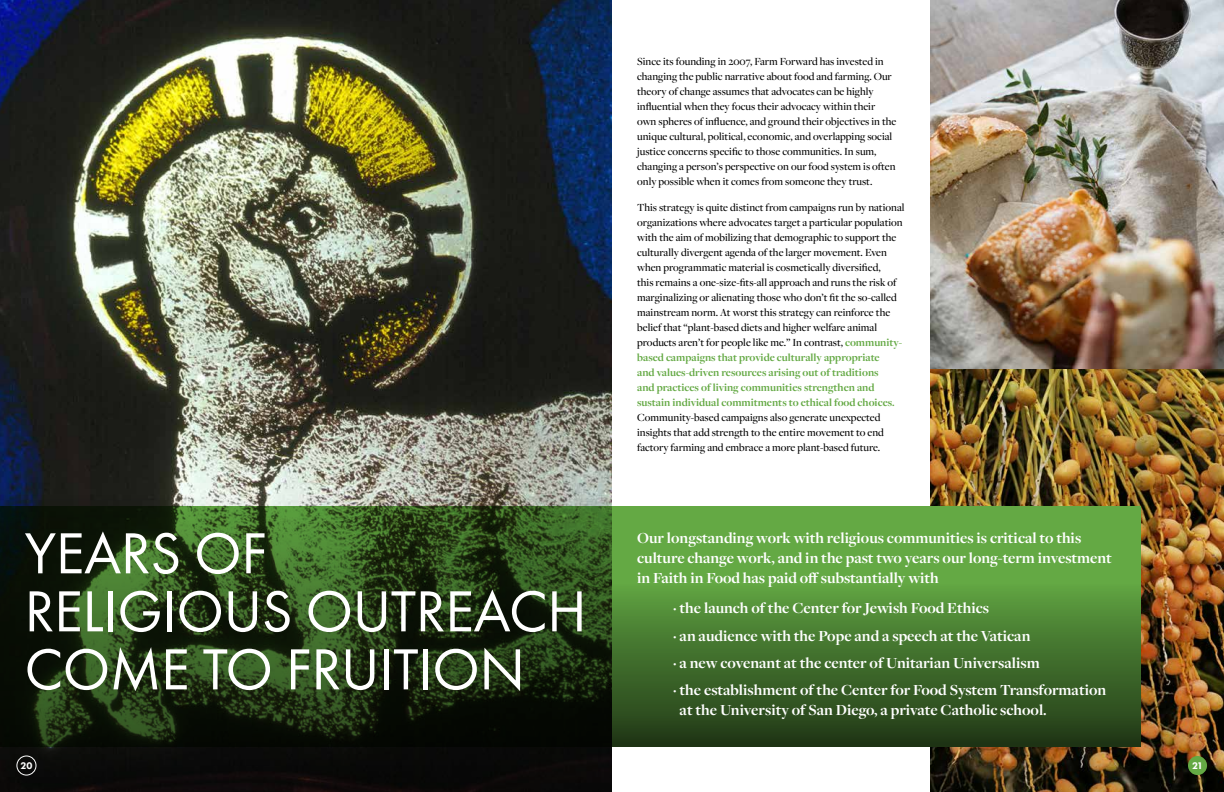
<style>
.page{position:relative;width:1224px;height:792px;background:#fff}
.page>*{position:absolute;margin:0;border:0;box-sizing:border-box;transform-origin:0 0}
.t1{font:60px/58px "Futura PT";letter-spacing:-.01em;color:#fff}
.t2{font:700 16px/27.2px "Freight Disp Pro";color:#fff}
.t3{font:500 11.3px/15px "Freight Disp Pro";color:#000}
.t4{font:800 10px "Futura PT";color:#fff}
.s1{font-weight:700;color:#64a944}
</style>
<div class="page">
<img style="left:0;top:0;width:612px;height:495px">
<svg style="left:0;top:495px;width:612px;height:297px;background:#222320"></svg>
<svg style="left:0;top:507px;width:612px;height:240px;background:#1f3414"></svg>
<img style="left:931px;top:1px;width:293px;height:368px">
<img style="left:931px;top:369px;width:293px;height:423px">
<div style="left:612px;top:507px;width:528px;height:240px;background:#64a944"></div>
<div style="left:17px;top:756px;width:19px;height:19px;border:1px solid #fff;border-radius:50%"></div>
<div style="left:1188px;top:756px;width:19px;height:19px;background:#64a944;border-radius:50%"></div>
<div style="left:612px;top:584px;width:528px;height:163px;background:linear-gradient(to bottom,#5fa241,#1f3515)"></div>
<h1 class="t1" style="left:24px;top:524px;width:564px">YEARS OF<br>RELIGIOUS OUTREACH<br>COME TO FRUITION</h1>
<p class="t3" style="left:637px;top:54px;width:261px">Since its founding in 2007, Farm Forward has invested in changing the public narrative about food and farming. Our theory of change assumes that advocates can be highly influential when they focus their advocacy within their own spheres of influence, and ground their objectives in the unique cultural, political, economic, and overlapping social justice concerns specific to those communities. In sum, changing a person’s perspective on our food system is often only possible when it comes from someone they trust.</p>
<p class="t3" style="left:637px;top:200px;width:269px">This strategy is quite distinct from campaigns run by national organizations where advocates target a particular population with the aim of mobilizing that demographic to support the culturally divergent agenda of the larger movement. Even when programmatic material is cosmetically diversified,<br>this remains a one-size-fits-all approach and runs the risk of marginalizing or alienating those who don’t fit the so-called mainstream norm. At worst this strategy can reinforce the belief that “plant-based diets and higher welfare animal products aren’t for people like me.” In contrast, <span class="s1">community&shy;based campaigns that provide culturally appropriate<br>and values-driven resources arising out of traditions<br>and practices of living communities strengthen and sustain individual commitments to ethical food choices.</span></p>
<p class="t3" style="left:637px;top:410px;width:248px">Community-based campaigns also generate unexpected insights that add strength to the entire movement to end factory farming and embrace a more plant-based future.</p>
<h2 class="t2" style="left:637px;top:527px;width:476px;line-height:20px">Our longstanding work with religious communities is critical to this culture change work, and in the past two years our long-term investment in Faith in Food has paid off substantially with</h2>
<h2 class="t2" style="left:673px;top:594px;width:435px">· the launch of the Center for Jewish Food Ethics<br>· an audience with the Pope and a speech at the Vatican<br>· a new covenant at the center of Unitarian Universalism<br>· the establishment of the Center for Food System Transformation</h2>
<h2 class="t2" style="left:680px;top:696px;width:369px">at the University of San Diego, a private Catholic school.</h2>
<p class="t4" style="left:20px;top:759px;width:13px">20</p>
<p class="t4" style="left:1192px;top:759px;width:13px">21</p>
</div>
